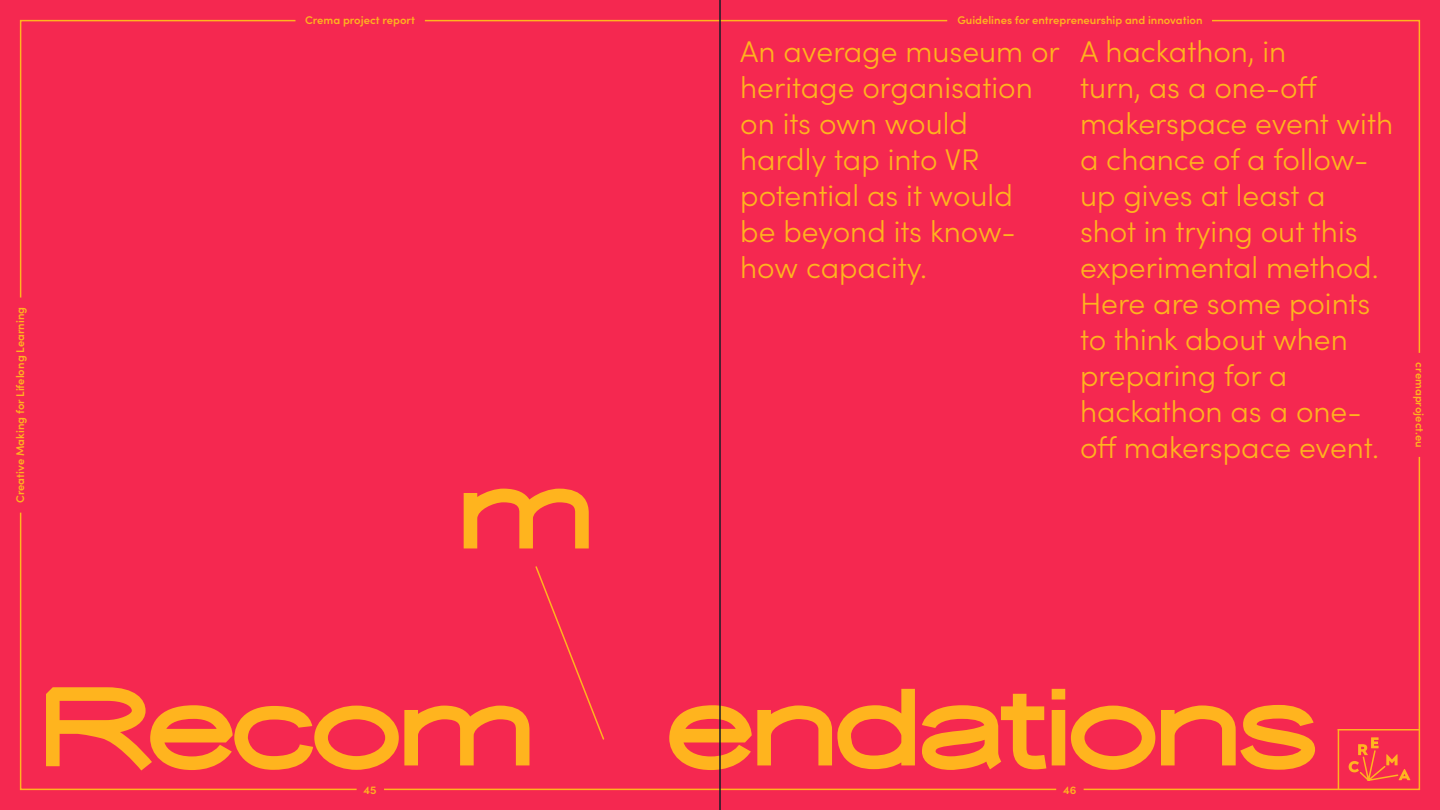
<style>
.page{position:relative;width:1440px;height:810px;background:#f52850}
.page>*{position:absolute;margin:0;border:0;box-sizing:border-box;transform-origin:0 0}
.t1{font:700 112.5px "Desolator";letter-spacing:-.01em;color:#ffb41e}
.t2{font:300 30px/36px "Sofia Pro";color:#ffb41e}
.t3{font:600 11.25px "Sofia Pro";color:#ffb41e}
.s1{color:#f52850}
</style>
<div class="page">
<svg style="left:535px;top:566px;width:70px;height:174px"></svg>
<svg style="left:19px;top:19px;width:277px;height:279px"></svg>
<hr style="left:425px;top:20px;width:522px;height:1px;background:#ffb41e">
<svg style="left:1212px;top:19px;width:209px;height:334px"></svg>
<svg style="left:19px;top:512px;width:338px;height:279px"></svg>
<hr style="left:384px;top:789px;width:672px;height:1px;background:#ffb41e">
<svg style="left:1083px;top:456px;width:338px;height:335px"></svg>
<hr style="left:719px;top:0;width:2px;height:810px;background:#141e28">
<p class="t3" style="left:12px;top:503px;width:198px;rotate:-90deg">Creative Making for Lifelong Learning</p>
<p class="t3" style="left:305px;top:12px;width:111px">Crema project report</p>
<p class="t3" style="left:957px;top:12px;width:247px">Guidelines for entrepreneurship and innovation</p>
<h1 class="t1" style="left:459px;top:424px;width:135px">m</h1>
<p class="t2" style="left:740px;top:32px;width:321px">An average museum or heritage organisation on its own would hardly tap into VR potential as it would<br>be beyond its know&shy;how capacity.</p>
<p class="t2" style="left:1080px;top:32px;width:315px">A hackathon, in<br>turn, as a one-off makerspace event with a chance of a follow&shy;up gives at least a<br>shot in trying out this experimental method.<br>Here are some points to think about when preparing for a hackathon as a one&shy;off makerspace event.</p>
<p class="t3" style="left:1428px;top:362px;width:87px;rotate:90deg">cremaproject.eu</p>
<h1 class="t1" style="left:40px;top:641px;width:1279px">Recom<span class="s1">m</span>endations</h1>
<p class="t3" style="left:364px;top:781px;width:14px">45</p>
<p class="t3" style="left:1063px;top:781px;width:15px">46</p>
</div>
